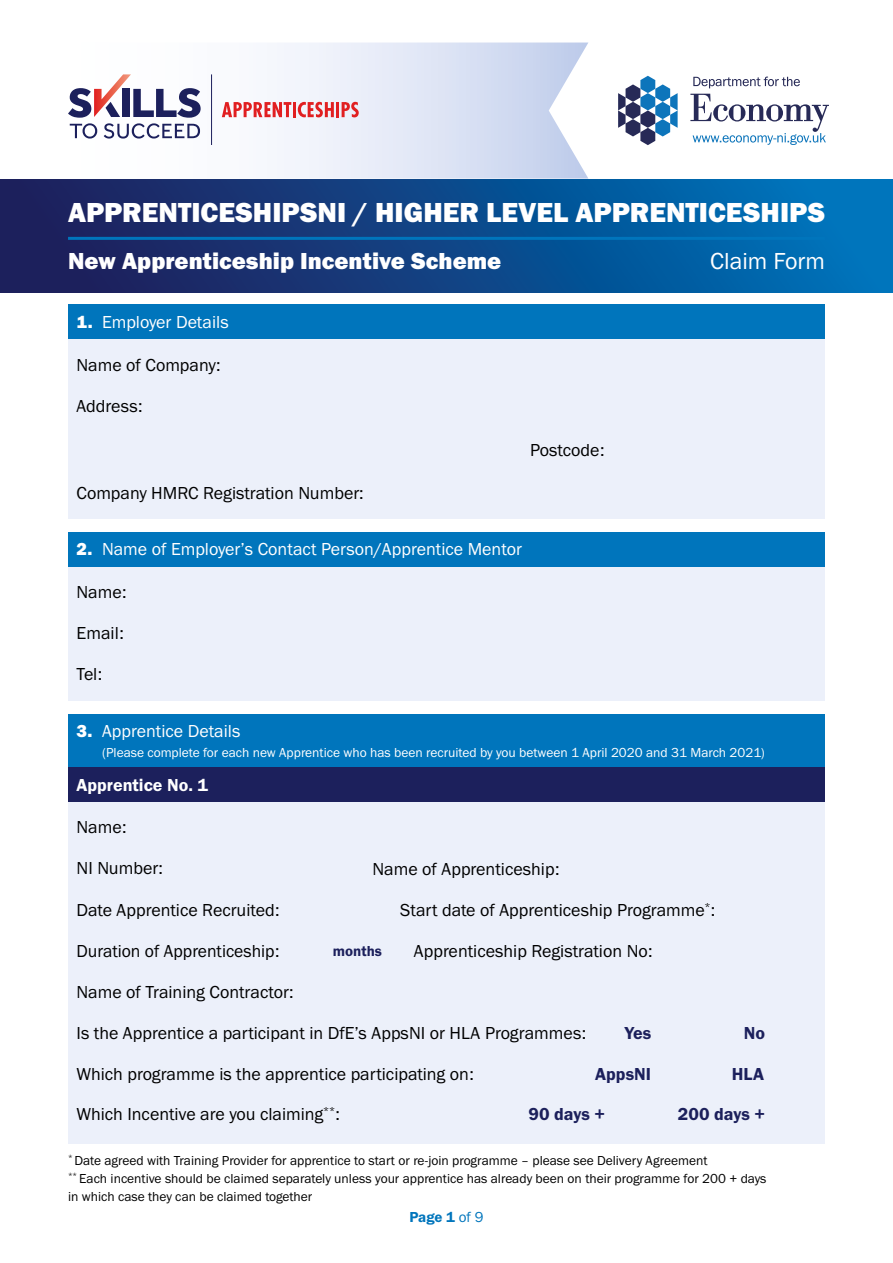
<style>
.page{position:relative;width:893px;height:1263px;background:#fff}
.page>*{position:absolute;margin:0;border:0;box-sizing:border-box;transform-origin:0 0}
.H1_-_Title{font:28.5px "Franklin Gothic URW Hea";color:#fff}
.H2_-_Heading{font:24px "Franklin Gothic URW Hea";color:#fff}
.H2_-_Heading-2{font:24px "Franklin Gothic URW Boo";color:#fff}
.P_-_Body{font:18px "Franklin Gothic URW Boo";color:#000}
.H3_-_Question{font:18px "Franklin Gothic URW Boo";color:#fff}
.P_-_Body-2{font:18px "Franklin Gothic URW Dem";color:#1c205c}
.H3_-_Question-2{font:18px "Franklin Gothic URW Dem";color:#fff}
.t1{font:15px "Franklin Gothic URW Dem";color:#0075bc}
.P_-_Body-3{font:15px "Franklin Gothic URW Dem";color:#1c205c}
.P_-_Body-4{font:13.5px/18px "Franklin Gothic URW Boo";color:#000}
.H3_-_Question-3{font:13.5px "Franklin Gothic URW Boo";color:#fff}
.s1{font-family:"Franklin Gothic URW Hea"}
.s2{font-family:"Franklin Gothic URW Boo"}
</style>
<div class="page">
<div style="left:68px;top:339px;width:757px;height:180px;background:#ecf0fa"></div>
<div style="left:68px;top:566px;width:757px;height:135px;background:#ecf0fa"></div>
<div style="left:68px;top:802px;width:757px;height:342px;background:#ecf0fa"></div>
<div style="left:0;top:179px;width:893px;height:113px;background:linear-gradient(to right,#211954,#0076be)"></div>
<div style="left:68px;top:305px;width:757px;height:34px;background:#0075bc"></div>
<div style="left:68px;top:532px;width:757px;height:34px;background:#0075bc"></div>
<div style="left:68px;top:714px;width:757px;height:54px;background:#0075bc"></div>
<div style="left:68px;top:768px;width:757px;height:34px;background:#1c205c"></div>
<svg style="left:212px;top:43px;width:376px;height:136px"></svg>
<svg style="left:618px;top:76px;width:60px;height:69px"></svg>
<svg style="left:693px;top:77px;width:107px;height:11px"></svg>
<svg style="left:690px;top:94px;width:139px;height:51px"></svg>
<hr style="left:211px;top:74px;width:1px;height:71px;background:#1c205c">
<svg style="left:68px;top:74px;width:133px;height:65px"></svg>
<svg style="left:222px;top:102px;width:69px;height:15px"></svg>
<hr style="left:293px;top:102px;width:3px;height:15px;background:#e11f21">
<svg style="left:298px;top:102px;width:36px;height:15px"></svg>
<hr style="left:336px;top:102px;width:3px;height:15px;background:#e11f21">
<svg style="left:342px;top:102px;width:17px;height:15px"></svg>
<hr style="left:68px;top:237px;width:757px;height:3px;background:#0075bc">
<h1 class="H1_-_Title" style="left:68px;top:194px;width:758px">APPRENTICESHIPSNI / HIGHER LEVEL APPRENTICESHIPS</h1>
<h2 class="H2_-_Heading" style="left:68px;top:246px;width:435px">New Apprenticeship Incentive Scheme</h2>
<h2 class="H2_-_Heading-2" style="left:710px;top:246px;width:116px">Claim Form</h2>
<h3 class="H3_-_Question" style="left:77px;top:310px;width:154px"><span class="s1">1.</span> Employer Details</h3>
<p class="P_-_Body" style="left:77px;top:353px;width:146px">Name of Company:</p>
<p class="P_-_Body" style="left:77px;top:394px;width:68px">Address:</p>
<p class="P_-_Body" style="left:77px;top:482px;width:289px">Company HMRC Registration Number:</p>
<p class="P_-_Body" style="left:530px;top:438px;width:76px">Postcode:</p>
<h3 class="H3_-_Question" style="left:77px;top:538px;width:447px"><span class="s1">2.</span> Name of Employer’s Contact Person/Apprentice Mentor</h3>
<p class="P_-_Body" style="left:77px;top:581px;width:52px">Name:</p>
<p class="P_-_Body" style="left:77px;top:622px;width:49px">Email:</p>
<p class="P_-_Body" style="left:77px;top:663px;width:27px">Tel:</p>
<h3 class="H3_-_Question" style="left:77px;top:720px;width:165px"><span class="s1">3.</span> Apprentice Details</h3>
<h3 class="H3_-_Question-3" style="left:102px;top:744px;width:664px">(Please complete for each new Apprentice who has been recruited by you between 1 April 2020 and 31 March 2021)</h3>
<h3 class="H3_-_Question-2" style="left:77px;top:773px;width:133px">Apprentice No. 1</h3>
<p class="P_-_Body" style="left:77px;top:816px;width:52px">Name:</p>
<p class="P_-_Body" style="left:77px;top:857px;width:88px">NI Number:</p>
<p class="P_-_Body" style="left:372px;top:857px;width:189px">Name of Apprenticeship:</p>
<p class="P_-_Body" style="left:77px;top:898px;width:205px">Date Apprentice Recruited:</p>
<p class="P_-_Body" style="left:400px;top:898px;width:317px">Start date of Apprenticeship Programme<sup>*</sup>:</p>
<p class="P_-_Body" style="left:77px;top:940px;width:205px">Duration of Apprenticeship:</p>
<p class="P_-_Body-3" style="left:333px;top:941px;width:51px">months</p>
<p class="P_-_Body" style="left:414px;top:940px;width:240px">Apprenticeship Registration No:</p>
<p class="P_-_Body" style="left:77px;top:981px;width:218px">Name of Training Contractor:</p>
<p class="P_-_Body" style="left:77px;top:1022px;width:511px">Is the Apprentice a participant in DfE’s AppsNI or HLA Programmes:</p>
<p class="P_-_Body-2" style="left:625px;top:1022px;width:28px">Yes</p>
<p class="P_-_Body-2" style="left:744px;top:1022px;width:23px">No</p>
<p class="P_-_Body" style="left:77px;top:1062px;width:399px">Which programme is the apprentice participating on:</p>
<p class="P_-_Body-2" style="left:595px;top:1062px;width:57px">AppsNI</p>
<p class="P_-_Body-2" style="left:732px;top:1062px;width:34px">HLA</p>
<p class="P_-_Body" style="left:77px;top:1103px;width:265px">Which Incentive are you claiming<sup>**</sup>:</p>
<p class="P_-_Body-2" style="left:529px;top:1103px;width:78px">90 days +</p>
<p class="P_-_Body-2" style="left:678px;top:1103px;width:88px">200 days +</p>
<p class="P_-_Body-4" style="left:68px;top:1151px;width:641px"><sup>*</sup> Date agreed with Training Provider for apprentice to start or re-join programme – please see Delivery Agreement</p>
<p class="P_-_Body-4" style="left:68px;top:1169px;width:700px"><sup>**</sup> Each incentive should be claimed separately unless your apprentice has already been on their programme for 200 + days in which case they can be claimed together</p>
<p class="t1" style="left:409px;top:1208px;width:76px">Page 1 <span class="s2">of 9</span></p>
</div>
